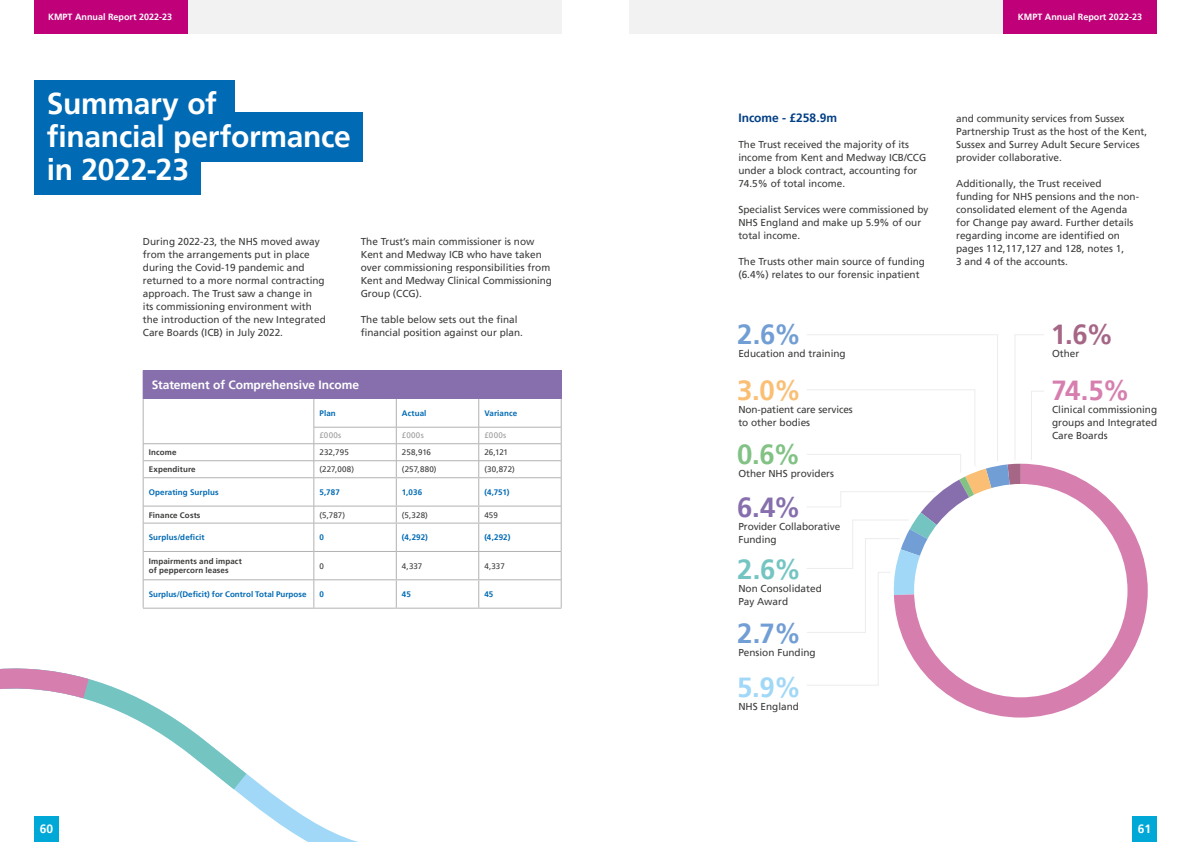
<style>
.page{position:relative;width:1191px;height:842px;background:#fff}
.page>*{position:absolute;margin:0;border:0;box-sizing:border-box;transform-origin:0 0}
.t1{font:700 30px/33px "Frutiger LT Pro";letter-spacing:-.01em;color:#fff}
.t2{font:700 27.6px "Frutiger LT Pro";color:#719ed4}
.t3{font:700 27.6px "Frutiger LT Pro";color:#d67faf}
.t4{font:700 27.6px "Frutiger LT Pro";color:#a66787}
.t5{font:700 27.6px "Frutiger LT Pro";color:#fabf75}
.t6{font:700 27.6px "Frutiger LT Pro";color:#a1d8f7}
.t7{font:700 27.6px "Frutiger LT Pro";color:#74c5c2}
.t8{font:700 27.6px "Frutiger LT Pro";color:#866fac}
.t9{font:700 27.6px "Frutiger LT Pro";color:#82c285}
.t10{font:700 12px "Frutiger LT Pro";letter-spacing:-.005em;color:#fff}
.t11{font:700 12px "Frutiger LT Pro";color:#033f85}
.t12{font:10px/13px "Frutiger LT Pro";color:#3c3c3b}
.t13{font:700 9px "Frutiger LT Pro";color:#fff}
.t14{font:700 8px "Frutiger LT Pro";letter-spacing:.01em;color:#006ab4}
.t15{font:8px "Frutiger LT Pro";letter-spacing:.01em;color:#3c3c3b}
.t16{font:700 8px/9.5px "Frutiger LT Pro";letter-spacing:.015em;color:#3c3c3b}
.t17{font:8px "Frutiger LT Pro";letter-spacing:.04em;color:#9d9d9c}
</style>
<div class="page">
<div style="left:1132px;top:816px;width:25px;height:26px;background:#00a8d7"></div>
<div style="left:187px;top:0;width:374px;height:34px;background:#f2f2f2"></div>
<div style="left:34px;top:0;width:153px;height:34px;background:#bf0078"></div>
<div style="left:629px;top:0;width:374px;height:34px;background:#f2f2f2"></div>
<div style="left:1003px;top:0;width:154px;height:34px;background:#bf0078"></div>
<div style="left:34px;top:80px;width:201px;height:50px;background:#006ab4"></div>
<div style="left:34px;top:113px;width:329px;height:49px;background:#006ab4"></div>
<div style="left:34px;top:145px;width:167px;height:49px;background:#006ab4"></div>
<div style="left:143px;top:370px;width:418px;height:29px;background:#866fac"></div>
<hr style="left:143px;top:579px;width:170px;height:1px;background:#b3b2b2">
<hr style="left:314px;top:579px;width:82px;height:1px;background:#b3b2b2">
<hr style="left:396px;top:579px;width:83px;height:1px;background:#b3b2b2">
<hr style="left:479px;top:579px;width:82px;height:1px;background:#b3b2b2">
<hr style="left:143px;top:608px;width:171px;height:1px;background:#b3b2b2">
<hr style="left:314px;top:608px;width:82px;height:1px;background:#b3b2b2">
<hr style="left:396px;top:608px;width:83px;height:1px;background:#b3b2b2">
<hr style="left:479px;top:608px;width:82px;height:1px;background:#b3b2b2">
<hr style="left:143px;top:523px;width:170px;height:1px;background:#b3b2b2">
<hr style="left:314px;top:523px;width:82px;height:1px;background:#b3b2b2">
<hr style="left:396px;top:523px;width:83px;height:1px;background:#b3b2b2">
<hr style="left:479px;top:523px;width:82px;height:1px;background:#b3b2b2">
<hr style="left:143px;top:551px;width:170px;height:1px;background:#b3b2b2">
<hr style="left:314px;top:551px;width:82px;height:1px;background:#b3b2b2">
<hr style="left:396px;top:551px;width:83px;height:1px;background:#b3b2b2">
<hr style="left:479px;top:551px;width:82px;height:1px;background:#b3b2b2">
<hr style="left:143px;top:506px;width:170px;height:1px;background:#b3b2b2">
<hr style="left:314px;top:506px;width:82px;height:1px;background:#b3b2b2">
<hr style="left:396px;top:506px;width:83px;height:1px;background:#b3b2b2">
<hr style="left:479px;top:506px;width:82px;height:1px;background:#b3b2b2">
<hr style="left:143px;top:443px;width:171px;height:1px;background:#b3b2b2">
<hr style="left:143px;top:477px;width:170px;height:1px;background:#b3b2b2">
<hr style="left:314px;top:443px;width:82px;height:1px;background:#b3b2b2">
<hr style="left:314px;top:477px;width:82px;height:1px;background:#b3b2b2">
<hr style="left:396px;top:443px;width:83px;height:1px;background:#b3b2b2">
<svg style="left:396px;top:399px;width:1px;height:209px"></svg>
<hr style="left:396px;top:477px;width:83px;height:1px;background:#b3b2b2">
<hr style="left:479px;top:443px;width:82px;height:1px;background:#b3b2b2">
<svg style="left:478px;top:399px;width:1px;height:209px"></svg>
<hr style="left:479px;top:477px;width:82px;height:1px;background:#b3b2b2">
<svg style="left:561px;top:370px;width:1px;height:238px"></svg>
<hr style="left:313px;top:427px;width:83px;height:1px;background:#b3b2b2">
<hr style="left:396px;top:427px;width:83px;height:1px;background:#b3b2b2">
<hr style="left:479px;top:427px;width:82px;height:1px;background:#b3b2b2">
<svg style="left:143px;top:399px;width:1px;height:209px"></svg>
<svg style="left:313px;top:399px;width:1px;height:209px"></svg>
<hr style="left:143px;top:461px;width:171px;height:1px;background:#b3b2b2">
<hr style="left:314px;top:461px;width:82px;height:1px;background:#b3b2b2">
<hr style="left:396px;top:461px;width:83px;height:1px;background:#b3b2b2">
<hr style="left:479px;top:461px;width:82px;height:1px;background:#b3b2b2">
<svg style="left:937px;top:466px;width:210px;height:251px;fill:#d67faf"></svg>
<div style="left:914px;top:484px;width:213px;height:213px;background:#fff;border-radius:50%"></div>
<svg style="left:807px;top:334px;width:238px;height:352px"></svg>
<svg style="left:34px;top:791px;width:324px;height:51px"></svg>
<svg style="left:34px;top:686px;width:234px;height:124px"></svg>
<svg style="left:0;top:668px;width:111px;height:45px"></svg>
<p class="t13" style="left:48px;top:12px;width:126px">KMPT Annual Report 2022-23</p>
<p class="t13" style="left:1018px;top:12px;width:126px">KMPT Annual Report 2022-23</p>
<h1 class="t1" style="left:47px;top:87px;width:305px">Summary of<br>financial performance in 2022-23</h1>
<p class="t12" style="left:143px;top:235px;width:184px">During 2022-23, the NHS moved away from the arrangements put in place during the Covid-19 pandemic and returned to a more normal contracting approach. The Trust saw a change in<br>its commissioning environment with the introduction of the new Integrated Care Boards (ICB) in July 2022.</p>
<p class="t12" style="left:361px;top:235px;width:193px">The Trust’s main commissioner is now Kent and Medway ICB who have taken over commissioning responsibilities from Kent and Medway Clinical Commissioning Group (CCG).</p>
<p class="t12" style="left:361px;top:313px;width:164px">The table below sets out the final financial position against our plan.</p>
<p class="t10" style="left:152px;top:378px;width:209px">Statement of Comprehensive Income</p>
<p class="t14" style="left:319px;top:408px;width:18px">Plan</p>
<p class="t14" style="left:402px;top:408px;width:26px">Actual</p>
<p class="t14" style="left:484px;top:408px;width:34px">Variance</p>
<p class="t17" style="left:319px;top:431px;width:23px">£000s</p>
<p class="t17" style="left:402px;top:431px;width:23px">£000s</p>
<p class="t17" style="left:484px;top:431px;width:23px">£000s</p>
<p class="t16" style="left:149px;top:448px;width:29px">Income</p>
<p class="t15" style="left:319px;top:448px;width:31px">232,795</p>
<p class="t15" style="left:402px;top:448px;width:31px">258,916</p>
<p class="t15" style="left:484px;top:448px;width:25px">26,121</p>
<p class="t16" style="left:149px;top:464px;width:48px">Expenditure</p>
<p class="t15" style="left:319px;top:465px;width:36px">(227,008)</p>
<p class="t15" style="left:402px;top:465px;width:36px">(257,880)</p>
<p class="t15" style="left:484px;top:465px;width:32px">(30,872)</p>
<p class="t14" style="left:149px;top:487px;width:71px">Operating Surplus</p>
<p class="t14" style="left:319px;top:487px;width:22px">5,787</p>
<p class="t14" style="left:402px;top:487px;width:22px">1,036</p>
<p class="t14" style="left:484px;top:487px;width:27px">(4,751)</p>
<p class="t16" style="left:149px;top:510px;width:53px">Finance Costs</p>
<p class="t15" style="left:319px;top:510px;width:27px">(5,787)</p>
<p class="t15" style="left:402px;top:510px;width:27px">(5,328)</p>
<p class="t15" style="left:484px;top:510px;width:15px">459</p>
<p class="t14" style="left:149px;top:533px;width:57px">Surplus/deficit</p>
<p class="t14" style="left:319px;top:533px;width:6px">0</p>
<p class="t14" style="left:402px;top:533px;width:27px">(4,292)</p>
<p class="t14" style="left:484px;top:533px;width:27px">(4,292)</p>
<p class="t16" style="left:149px;top:556px;width:95px">Impairments and impact of peppercorn leases</p>
<p class="t15" style="left:319px;top:561px;width:6px">0</p>
<p class="t15" style="left:402px;top:561px;width:22px">4,337</p>
<p class="t15" style="left:484px;top:561px;width:22px">4,337</p>
<p class="t14" style="left:149px;top:589px;width:159px">Surplus/(Deficit) for Control Total Purpose</p>
<p class="t14" style="left:319px;top:589px;width:6px">0</p>
<p class="t14" style="left:402px;top:589px;width:11px">45</p>
<p class="t14" style="left:484px;top:589px;width:11px">45</p>
<p class="t11" style="left:738px;top:110px;width:100px">Income - £258.9m</p>
<p class="t12" style="left:738px;top:138px;width:189px">The Trust received the majority of its income from Kent and Medway ICB/CCG under a block contract, accounting for 74.5% of total income.</p>
<p class="t12" style="left:738px;top:203px;width:192px">Specialist Services were commissioned by<br>NHS England and make up 5.9% of our total income.</p>
<p class="t12" style="left:738px;top:255px;width:188px">The Trusts other main source of funding (6.4%) relates to our forensic inpatient</p>
<h2 class="t2" style="left:737px;top:318px;width:66px">2.6%</h2>
<p class="t12" style="left:738px;top:347px;width:109px">Education and training</p>
<h2 class="t5" style="left:737px;top:374px;width:66px">3.0%</h2>
<p class="t12" style="left:738px;top:403px;width:116px">Non-patient care services to other bodies</p>
<h2 class="t9" style="left:737px;top:438px;width:65px">0.6%</h2>
<p class="t12" style="left:738px;top:467px;width:97px">Other NHS providers</p>
<h2 class="t8" style="left:737px;top:491px;width:66px">6.4%</h2>
<p class="t12" style="left:738px;top:520px;width:103px">Provider Collaborative<br>Funding</p>
<h2 class="t7" style="left:737px;top:553px;width:66px">2.6%</h2>
<p class="t12" style="left:738px;top:582px;width:85px">Non Consolidated<br>Pay Award</p>
<h2 class="t2" style="left:737px;top:617px;width:66px">2.7%</h2>
<p class="t12" style="left:738px;top:646px;width:79px">Pension Funding</p>
<h2 class="t6" style="left:737px;top:671px;width:66px">5.9%</h2>
<p class="t12" style="left:738px;top:700px;width:62px">NHS England</p>
<p class="t12" style="left:956px;top:112px;width:192px">and community services from Sussex Partnership Trust as the host of the Kent, Sussex and Surrey Adult Secure Services provider collaborative.</p>
<p class="t12" style="left:956px;top:177px;width:184px">Additionally, the Trust received funding for NHS pensions and the non&shy;consolidated element of the Agenda for Change pay award. Further details regarding income are identified on pages 112,117,127 and 128, notes 1,<br>3 and 4 of the accounts.</p>
<h2 class="t4" style="left:1050px;top:318px;width:64px">1.6%</h2>
<p class="t12" style="left:1052px;top:347px;width:29px">Other</p>
<h2 class="t3" style="left:1051px;top:374px;width:80px">74.5%</h2>
<p class="t12" style="left:1052px;top:403px;width:107px;text-align:justify">Clinical commissioning groups and Integrated Care Boards</p>
<p class="t10" style="left:40px;top:822px;width:15px">60</p>
<p class="t10" style="left:1138px;top:822px;width:15px">61</p>
</div>
